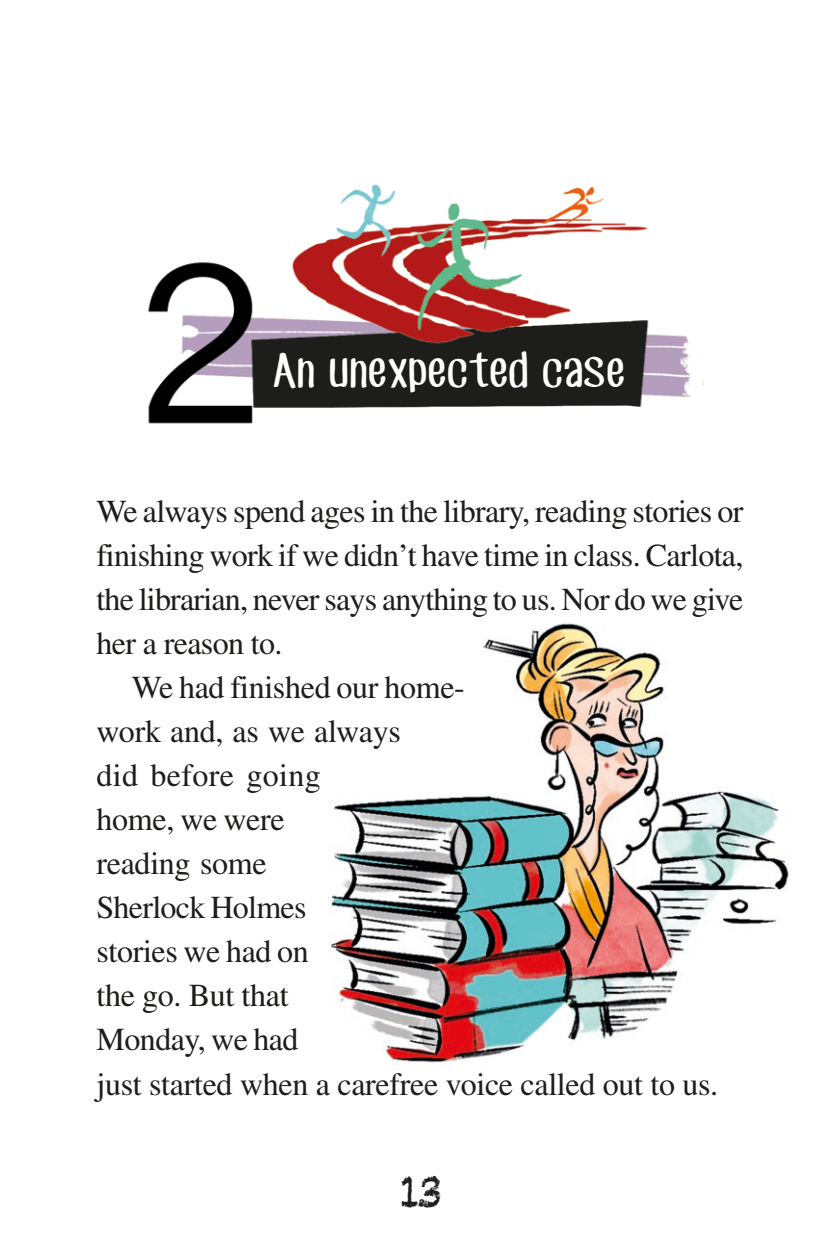
<style>
.page{position:relative;width:823px;height:1248px;background:#fff}
.page>*{position:absolute;margin:0;border:0;box-sizing:border-box;transform-origin:0 0}
.Capitol{font:44px "CF Jack Story";letter-spacing:.04em;color:#fff}
.t1{font:44px "Chalkduster";color:#1d1d1b;scale:.8 1}
.text_V_ANGLES{font:32px/44px "Times LT Std";letter-spacing:-.01em;color:#1d1d1b}
.text_ini_ANGLES{font:32px/44px "Times LT Std";letter-spacing:-.025em;color:#1d1d1b;text-align:justify}
</style>
<div class="page">
<img style="left:148px;top:184px;width:555px;height:240px">
<img style="left:329px;top:623px;width:460px;height:440px">
<p class="Capitol" style="left:271px;top:342px;width:352px">An unexpected case</p>
<p class="text_ini_ANGLES" style="left:96px;top:489px;width:648px">We always spend ages in the library, reading stories or finishing work if we didn’t have time in class. Carlota, the librarian, never says anything to us. Nor do we give her a reason to.</p>
<p class="text_V_ANGLES" style="left:96px;top:665px;width:623px;text-indent:35px">We had finished our home-<br>work and, as we always<br>did before going<br>home, we were<br>reading some<br>Sherlock Holmes<br>stories we had on<br>the go. But that<br>Monday, we had<br>just started when a carefree voice called out to us.</p>
<h1 class="t1" style="left:399px;top:1165px;width:54px">13</h1>
</div>
